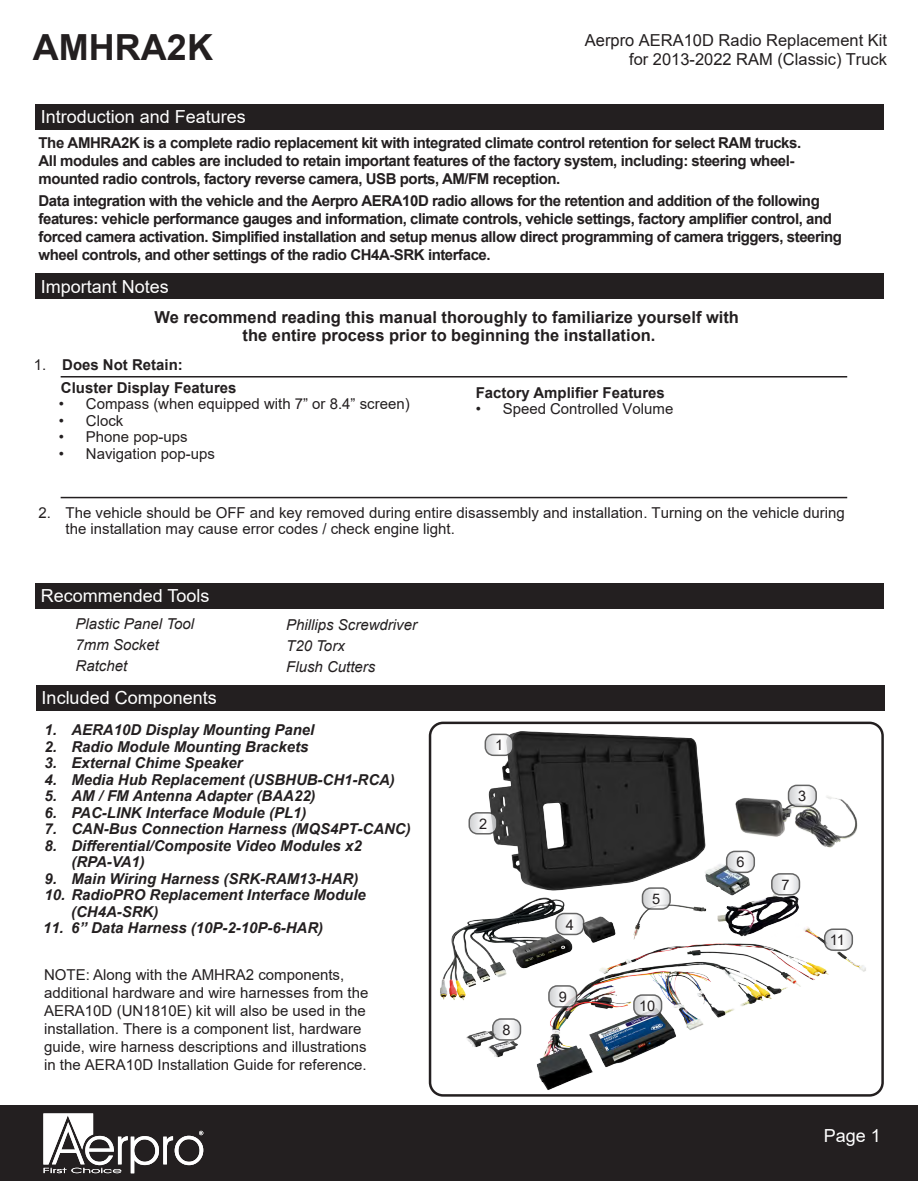
<style>
.page{position:relative;width:918px;height:1188px;background:#fff}
.page>*{position:absolute;margin:0;border:0;box-sizing:border-box;transform-origin:0 0}
.t1{font:700 36px "Arial";color:#231f20}
.t2{font:18px "Arial";color:#fff}
.t3{font:700 16.5px "Arial";color:#231f20}
.t4{font:16.5px "Arial";color:#231f20}
.t5{font:700 15px/18px "Arial";letter-spacing:-.03em;color:#231f20}
.t6{font:15px/18px "Arial";color:#231f20}
.t7{font:italic 700 15px/16.5px "Arial";color:#231f20}
.t8{font:italic 15px "Arial";color:#231f20}
.t9{font:700 15px "Arial";color:#231f20}
.t10{font:14.55px "Arial";color:#231f20}
.s1{font-weight:400}
</style>
<div class="page">
<div style="left:0;top:1106px;width:918px;height:75px;background:#231f20"></div>
<div style="left:35px;top:104px;width:848px;height:25px;background:#231f20"></div>
<div style="left:35px;top:274px;width:848px;height:25px;background:#231f20"></div>
<div style="left:35px;top:584px;width:848px;height:25px;background:#231f20"></div>
<img style="left:430px;top:723px;width:451px;height:371px">
<div style="left:429px;top:722px;width:455px;height:375px;border:2px solid #231f20;border-radius:13px"></div>
<div style="left:36px;top:686px;width:848px;height:25px;background:#231f20"></div>
<svg style="left:484px;top:733px;width:30px;height:24px"></svg>
<svg style="left:555px;top:912px;width:30px;height:24px"></svg>
<svg style="left:725px;top:850px;width:31px;height:24px"></svg>
<svg style="left:632px;top:994px;width:31px;height:24px"></svg>
<svg style="left:491px;top:1018px;width:31px;height:23px"></svg>
<svg style="left:641px;top:887px;width:31px;height:24px"></svg>
<svg style="left:468px;top:811px;width:30px;height:24px"></svg>
<svg style="left:823px;top:928px;width:31px;height:24px"></svg>
<svg style="left:787px;top:784px;width:31px;height:24px"></svg>
<svg style="left:770px;top:872px;width:31px;height:24px"></svg>
<svg style="left:547px;top:984px;width:31px;height:24px"></svg>
<hr style="left:61px;top:497px;width:786px;height:1px;background:#231f20">
<hr style="left:61px;top:376px;width:786px;height:2px;background:#231f20">
<svg style="left:43px;top:1113px;width:160px;height:60px"></svg>
<h1 class="t1" style="left:33px;top:23px;width:181px">AMHRA2K</h1>
<p class="t2" style="left:41px;top:104px;width:207px">Introduction and Features</p>
<p class="t4" style="left:585px;top:29px;width:304px">Aerpro AERA10D Radio Replacement Kit</p>
<p class="t4" style="left:629px;top:48px;width:259px">for 2013-2022 RAM (Classic) Truck</p>
<p class="t5" style="left:39px;top:134px;width:764px">The AMHRA2K is a complete radio replacement kit with integrated climate control retention for select RAM trucks.<br>All modules and cables are included to retain important features of the factory system, including: steering wheel&shy;mounted radio controls, factory reverse camera, USB ports, AM/FM reception.</p>
<p class="t5" style="left:39px;top:192px;width:805px">Data integration with the vehicle and the Aerpro AERA10D radio allows for the retention and addition of the following features: vehicle performance gauges and information, climate controls, vehicle settings, factory amplifier control, and forced camera activation. Simplified installation and setup menus allow direct programming of camera triggers, steering wheel controls, and other settings of the radio CH4A-SRK interface.</p>
<p class="t2" style="left:41px;top:274px;width:130px">Important Notes</p>
<p class="t3" style="left:154px;top:306px;width:586px">We recommend reading this manual thoroughly to familiarize yourself with</p>
<p class="t3" style="left:243px;top:324px;width:414px">the entire process prior to beginning the installation.</p>
<p class="t9" style="left:34px;top:355px;width:150px"><span class="s1">1.</span> Does Not Retain:</p>
<p class="t9" style="left:61px;top:378px;width:177px">Cluster Display Features</p>
<p class="t6" style="left:59px;top:395px;width:352px">• Compass (when equipped with 7” or 8.4” screen)</p>
<p class="t6" style="left:59px;top:412px;width:66px">• Clock</p>
<p class="t6" style="left:59px;top:428px;width:130px">• Phone pop-ups</p>
<p class="t6" style="left:59px;top:445px;width:157px">• Navigation pop-ups</p>
<p class="t9" style="left:476px;top:383px;width:191px">Factory Amplifier Features</p>
<p class="t6" style="left:476px;top:400px;width:199px">• Speed Controlled Volume</p>
<p class="t6" style="left:66px;top:504px;width:781px;line-height:16.5px;text-indent:-27px">2. The vehicle should be OFF and key removed during entire disassembly and installation. Turning on the vehicle during the installation may cause error codes / check engine light.</p>
<p class="t2" style="left:41px;top:584px;width:170px">Recommended Tools</p>
<p class="t8" style="left:76px;top:614px;width:120px">Plastic Panel Tool</p>
<p class="t8" style="left:76px;top:635px;width:85px">7mm Socket</p>
<p class="t8" style="left:76px;top:656px;width:53px">Ratchet</p>
<p class="t2" style="left:42px;top:686px;width:177px">Included Components</p>
<p class="t8" style="left:286px;top:615px;width:132px">Phillips Screwdriver</p>
<p class="t8" style="left:286px;top:636px;width:60px">T20 Torx</p>
<p class="t8" style="left:286px;top:657px;width:91px">Flush Cutters</p>
<p class="t7" style="left:44px;top:723px;width:271px">1. AERA10D Display Mounting Panel</p>
<p class="t7" style="left:44px;top:739px;width:266px">2. Radio Module Mounting Brackets</p>
<p class="t7" style="left:44px;top:756px;width:200px">3. External Chime Speaker</p>
<p class="t7" style="left:44px;top:772px;width:352px">4. Media Hub Replacement (USBHUB-CH1-RCA)</p>
<p class="t7" style="left:44px;top:789px;width:273px">5. AM / FM Antenna Adapter (BAA22)</p>
<p class="t7" style="left:44px;top:805px;width:264px">6. PAC-LINK Interface Module (PL1)</p>
<p class="t7" style="left:44px;top:822px;width:368px">7. CAN-Bus Connection Harness (MQS4PT-CANC)</p>
<p class="t7" style="left:71px;top:838px;width:292px;text-indent:-27px">8. Differential/Composite Video Modules x2 (RPA-VA1)</p>
<p class="t7" style="left:44px;top:871px;width:315px">9. Main Wiring Harness (SRK-RAM13-HAR)</p>
<p class="t7" style="left:71px;top:888px;width:296px;line-height:16px;text-indent:-27px">10. RadioPRO Replacement Interface Module (CH4A-SRK)</p>
<p class="t7" style="left:43px;top:920px;width:282px">11. 6” Data Harness (10P-2-10P-6-HAR)</p>
<p class="t6" style="left:44px;top:965px;width:326px">NOTE: Along with the AMHRA2 components, additional hardware and wire harnesses from the AERA10D (UN1810E) kit will also be used in the installation. There is a component list, hardware guide, wire harness descriptions and illustrations in the AERA10D Installation Guide for reference.</p>
<p class="t10" style="left:495px;top:735px;width:10px">1</p>
<p class="t10" style="left:479px;top:814px;width:10px">2</p>
<p class="t10" style="left:503px;top:1020px;width:10px">8</p>
<p class="t10" style="left:566px;top:914px;width:10px">4</p>
<p class="t10" style="left:559px;top:987px;width:10px">9</p>
<p class="t10" style="left:652px;top:889px;width:10px">5</p>
<p class="t10" style="left:639px;top:996px;width:18px">10</p>
<p class="t10" style="left:736px;top:852px;width:10px">6</p>
<p class="t10" style="left:798px;top:786px;width:10px">3</p>
<p class="t10" style="left:782px;top:875px;width:10px">7</p>
<p class="t10" style="left:830px;top:930px;width:17px">11</p>
<p class="t2" style="left:824px;top:1123px;width:59px">Page 1</p>
</div>
